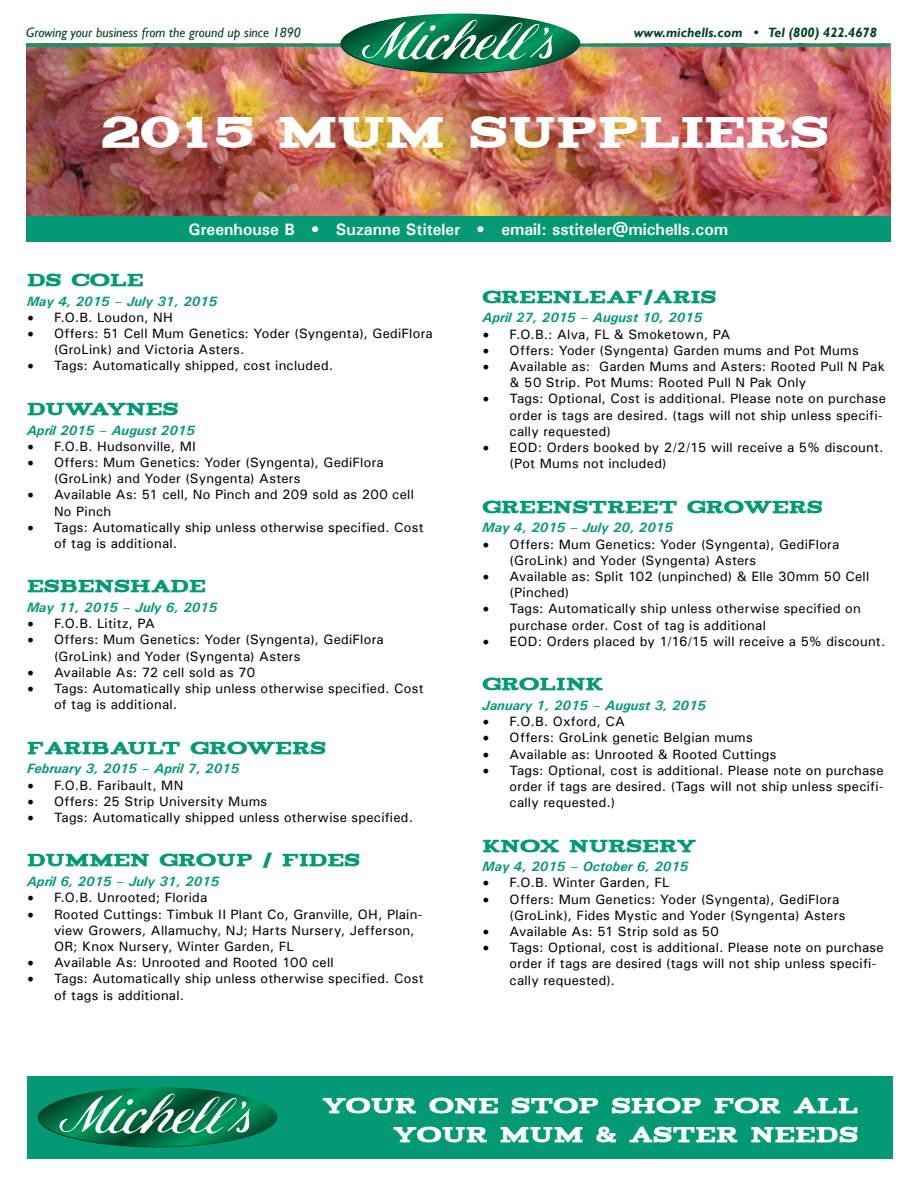
<style>
.page{position:relative;width:918px;height:1188px;background:#fff}
.page>*{position:absolute;margin:0;border:0;box-sizing:border-box;transform-origin:0 0}
.t1{font:48px "Acknowledgement";color:#fff}
.t2{font:24px/28.8px "Acknowledgement";color:#fff;text-align:right}
.t3{font:19.5px "Acknowledgement";color:#039974}
.t4{font:700 16.5px "Univers";color:#fff}
.t5{font:500 13.5px/16.2px "Univers";letter-spacing:.015em;color:#000}
.t6{font:italic 700 13.5px "Univers";color:#039974}
.t7{font:italic 13.5px "Gill Sans";color:#004023}
.t8{font:italic 700 13.5px "Gill Sans";color:#004023}
.s1{font-family:"Minion Pro";font-weight:400;font-size:18px}
</style>
<div class="page">
<img style="left:26px;top:47px;width:864px;height:169px">
<hr style="left:26px;top:44px;width:864px;height:3px;background:#039974">
<img style="left:340px;top:14px;width:240px;height:60px">
<div style="left:26px;top:216px;width:864px;height:26px;background:#039974"></div>
<div style="left:27px;top:1076px;width:865px;height:82px;background:#039974"></div>
<svg style="left:38px;top:1087px;width:240px;height:61px"></svg>
<p class="t7" style="left:26px;top:25px;width:276px">Growing your business from the ground up since 1890</p>
<p class="t8" style="left:634px;top:25px;width:245px">www.michells.com • Tel (800) 422.4678</p>
<h1 class="t1" style="left:101px;top:108px;width:730px">2015 MUM SUPPLIERS</h1>
<p class="t4" style="left:189px;top:219px;width:541px">Greenhouse B • Suzanne Stiteler • email: sstiteler@michells.com</p>
<h3 class="t3" style="left:27px;top:270px;width:118px">DS COLE</h3>
<p class="t6" style="left:27px;top:293px;width:192px">May 4, 2015 – July 31, 2015</p>
<p class="t5" style="left:27px;top:309px;width:147px"><span class="s1">•</span> F.O.B. Loudon, NH</p>
<p class="t5" style="left:54px;top:325px;width:380px;text-indent:-27px"><span class="s1">•</span> Offers: 51 Cell Mum Genetics: Yoder (Syngenta), GediFlora (GroLink) and Victoria Asters.</p>
<p class="t5" style="left:27px;top:357px;width:308px"><span class="s1">•</span> Tags: Automatically shipped, cost included.</p>
<h3 class="t3" style="left:27px;top:399px;width:153px">DUWAYNES</h3>
<p class="t6" style="left:27px;top:422px;width:169px">April 2015 – August 2015</p>
<p class="t5" style="left:27px;top:438px;width:170px"><span class="s1">•</span> F.O.B. Hudsonville, MI</p>
<p class="t5" style="left:54px;top:454px;width:331px;text-indent:-27px"><span class="s1">•</span> Offers: Mum Genetics: Yoder (Syngenta), GediFlora (GroLink) and Yoder (Syngenta) Asters</p>
<p class="t5" style="left:54px;top:486px;width:361px;text-indent:-27px"><span class="s1">•</span> Available As: 51 cell, No Pinch and 209 sold as 200 cell<br>No Pinch</p>
<p class="t5" style="left:54px;top:519px;width:371px;text-indent:-27px"><span class="s1">•</span> Tags: Automatically ship unless otherwise specified. Cost of tag is additional.</p>
<h3 class="t3" style="left:27px;top:576px;width:181px">ESBENSHADE</h3>
<p class="t6" style="left:27px;top:599px;width:192px">May 11, 2015 – July 6, 2015</p>
<p class="t5" style="left:27px;top:615px;width:130px"><span class="s1">•</span> F.O.B. Lititz, PA</p>
<p class="t5" style="left:54px;top:631px;width:331px;text-indent:-27px"><span class="s1">•</span> Offers: Mum Genetics: Yoder (Syngenta), GediFlora (GroLink) and Yoder (Syngenta) Asters</p>
<p class="t5" style="left:27px;top:664px;width:230px"><span class="s1">•</span> Available As: 72 cell sold as 70</p>
<p class="t5" style="left:54px;top:680px;width:371px;text-indent:-27px"><span class="s1">•</span> Tags: Automatically ship unless otherwise specified. Cost of tag is additional.</p>
<h3 class="t3" style="left:27px;top:738px;width:301px">FARIBAULT GROWERS</h3>
<p class="t6" style="left:27px;top:760px;width:214px">February 3, 2015 – April 7, 2015</p>
<p class="t5" style="left:27px;top:777px;width:158px"><span class="s1">•</span> F.O.B. Faribault, MN</p>
<p class="t5" style="left:27px;top:793px;width:242px"><span class="s1">•</span> Offers: 25 Strip University Mums</p>
<p class="t5" style="left:27px;top:809px;width:388px"><span class="s1">•</span> Tags: Automatically shipped unless otherwise specified.</p>
<h3 class="t3" style="left:27px;top:850px;width:335px">DUMMEN GROUP / FIDES</h3>
<p class="t6" style="left:27px;top:873px;width:194px">April 6, 2015 – July 31, 2015</p>
<p class="t5" style="left:27px;top:889px;width:182px"><span class="s1">•</span> F.O.B. Unrooted; Florida</p>
<p class="t5" style="left:54px;top:906px;width:370px;text-indent:-27px"><span class="s1">•</span> Rooted Cuttings: Timbuk II Plant Co, Granville, OH, Plain&shy;view Growers, Allamuchy, NJ; Harts Nursery, Jefferson,<br>OR; Knox Nursery, Winter Garden, FL</p>
<p class="t5" style="left:27px;top:954px;width:308px"><span class="s1">•</span> Available As: Unrooted and Rooted 100 cell</p>
<p class="t5" style="left:54px;top:970px;width:371px;text-indent:-27px"><span class="s1">•</span> Tags: Automatically ship unless otherwise specified. Cost of tags is additional.</p>
<h3 class="t3" style="left:483px;top:287px;width:235px">GREENLEAF/ARIS</h3>
<p class="t6" style="left:483px;top:309px;width:221px">April 27, 2015 – August 10, 2015</p>
<p class="t5" style="left:483px;top:326px;width:249px"><span class="s1">•</span> F.O.B.: Alva, FL &amp; Smoketown, PA</p>
<p class="t5" style="left:483px;top:342px;width:378px"><span class="s1">•</span> Offers: Yoder (Syngenta) Garden mums and Pot Mums</p>
<p class="t5" style="left:510px;top:358px;width:377px;text-indent:-27px"><span class="s1">•</span> Available as: Garden Mums and Asters: Rooted Pull N Pak &amp; 50 Strip. Pot Mums: Rooted Pull N Pak Only</p>
<p class="t5" style="left:510px;top:390px;width:378px;text-indent:-27px"><span class="s1">•</span> Tags: Optional, Cost is additional. Please note on purchase order is tags are desired. (tags will not ship unless specifi&shy;cally requested)</p>
<p class="t5" style="left:510px;top:439px;width:376px;text-indent:-27px"><span class="s1">•</span> EOD: Orders booked by 2/2/15 will receive a 5% discount. (Pot Mums not included)</p>
<h3 class="t3" style="left:483px;top:497px;width:342px">GREENSTREET GROWERS</h3>
<p class="t6" style="left:483px;top:519px;width:192px">May 4, 2015 – July 20, 2015</p>
<p class="t5" style="left:510px;top:536px;width:331px;text-indent:-27px"><span class="s1">•</span> Offers: Mum Genetics: Yoder (Syngenta), GediFlora (GroLink) and Yoder (Syngenta) Asters</p>
<p class="t5" style="left:510px;top:568px;width:361px;text-indent:-27px"><span class="s1">•</span> Available as: Split 102 (unpinched) &amp; Elle 30mm 50 Cell (Pinched)</p>
<p class="t5" style="left:510px;top:600px;width:353px;text-indent:-27px"><span class="s1">•</span> Tags: Automatically ship unless otherwise specified on purchase order. Cost of tag is additional</p>
<p class="t5" style="left:483px;top:633px;width:404px"><span class="s1">•</span> EOD: Orders placed by 1/16/15 will receive a 5% discount.</p>
<h3 class="t3" style="left:483px;top:674px;width:122px">GROLINK</h3>
<p class="t6" style="left:483px;top:697px;width:225px">January 1, 2015 – August 3, 2015</p>
<p class="t5" style="left:483px;top:713px;width:144px"><span class="s1">•</span> F.O.B. Oxford, CA</p>
<p class="t5" style="left:483px;top:729px;width:272px"><span class="s1">•</span> Offers: GroLink genetic Belgian mums</p>
<p class="t5" style="left:483px;top:746px;width:295px"><span class="s1">•</span> Available as: Unrooted &amp; Rooted Cuttings</p>
<p class="t5" style="left:510px;top:762px;width:376px;text-align:justify;text-indent:-27px"><span class="s1">•</span> Tags: Optional, cost is additional. Please note on purchase order if tags are desired. (Tags will not ship unless specifi&shy;cally requested.)</p>
<h3 class="t3" style="left:483px;top:836px;width:215px">KNOX NURSERY</h3>
<p class="t6" style="left:483px;top:858px;width:207px">May 4, 2015 – October 6, 2015</p>
<p class="t5" style="left:483px;top:874px;width:188px"><span class="s1">•</span> F.O.B. Winter Garden, FL</p>
<p class="t5" style="left:510px;top:891px;width:337px;text-indent:-27px"><span class="s1">•</span> Offers: Mum Genetics: Yoder (Syngenta), GediFlora (GroLink), Fides Mystic and Yoder (Syngenta) Asters</p>
<p class="t5" style="left:483px;top:923px;width:238px"><span class="s1">•</span> Available As: 51 Strip sold as 50</p>
<p class="t5" style="left:510px;top:939px;width:376px;text-indent:-27px"><span class="s1">•</span> Tags: Optional, cost is additional. Please note on purchase order if tags are desired (tags will not ship unless specifi&shy;cally requested).</p>
<h2 class="t2" style="left:323px;top:1091px;width:537px">YOUR ONE STOP SHOP FOR ALL<br>YOUR MUM &amp; ASTER NEEDS</h2>
</div>
